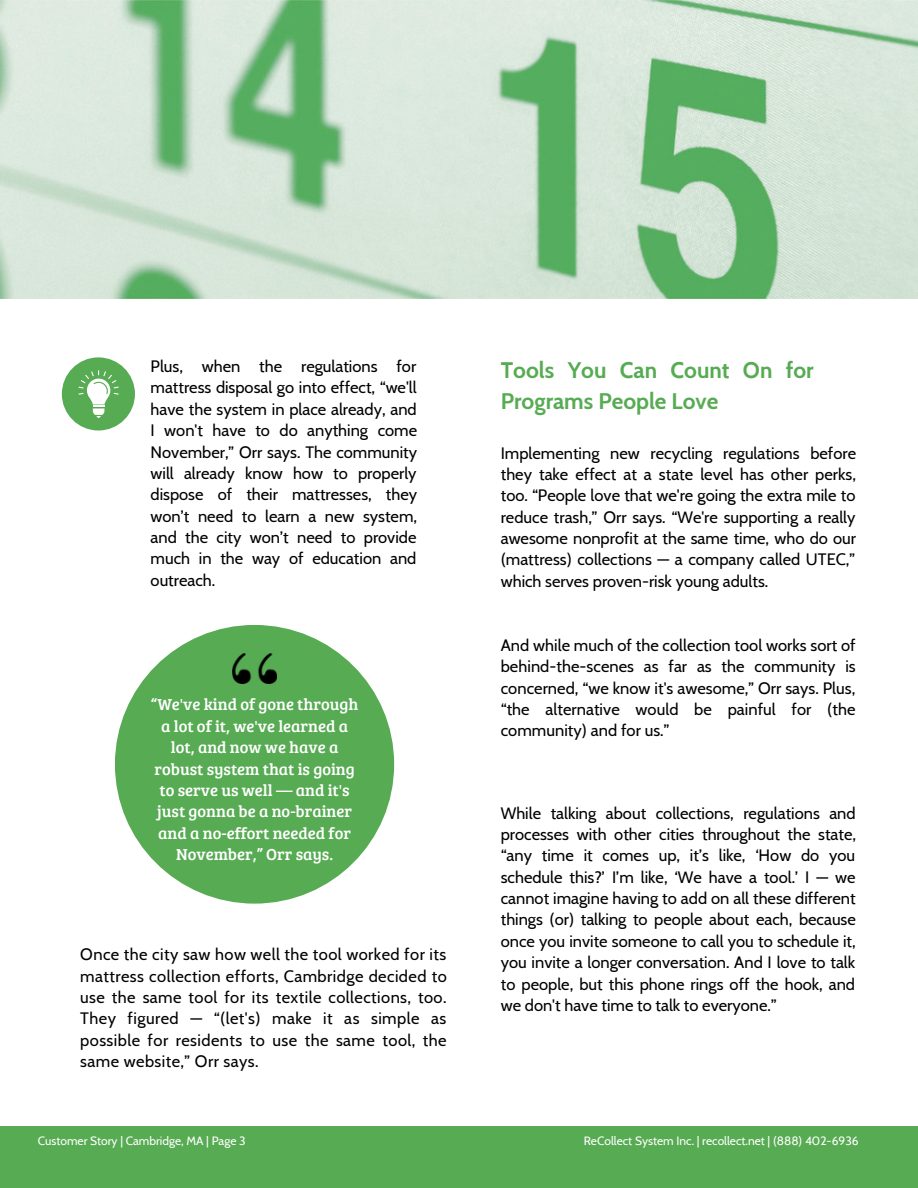
<style>
.page{position:relative;width:918px;height:1188px;background:#fff}
.page>*{position:absolute;margin:0;border:0;box-sizing:border-box;transform-origin:0 0}
.t1{font:700 22.5px/30.3px "Cabin";color:#57ab53}
.t2{font:16.5px/21.3px "Cabin";color:#000;text-align:justify}
.t3{font:16.5px/21.3px "Bree Serif";color:#fff;text-align:center}
.t4{font:12px "Cabin";color:#fff}
</style>
<div class="page">
<div style="left:0;top:1126px;width:918px;height:62px;background:#57ab53"></div>
<img style="left:0;top:0;width:918px;height:298px">
<div style="left:62px;top:357px;width:73px;height:74px;background:#57ab53;border-radius:50%"></div>
<div style="left:115px;top:625px;width:279px;height:279px;background:#57ab53;border-radius:50%"></div>
<img style="left:233px;top:654px;width:44px;height:29px">
<svg style="left:79px;top:370px;width:40px;height:48px"></svg>
<p class="t2" style="left:151px;top:356px;width:268px">Plus, when the regulations for mattress disposal go into effect, “we'll have the system in place already, and I won't have to do anything come November,” Orr says. The community will already know how to properly dispose of their mattresses, they won’t need to learn a new system, and the city won’t need to provide much in the way of education and outreach.</p>
<p class="t3" style="left:151px;top:693px;width:209px">“We've kind of gone through a lot of it, we've learned a lot, and now we have a robust system that is going to serve us well — and it's just gonna be a no-brainer and a no-effort needed for<br>November,” Orr says.</p>
<p class="t2" style="left:80px;top:944px;width:368px">Once the city saw how well the tool worked for its mattress collection efforts, Cambridge decided to use the same tool for its textile collections, too.<br>They figured — “(let's) make it as simple as possible for residents to use the same tool, the same website,” Orr says.</p>
<h1 class="t1" style="left:501px;top:355px;width:314px">Tools You Can Count On for<br>Programs People Love</h1>
<p class="t2" style="left:501px;top:442px;width:357px">Implementing new recycling regulations before they take effect at a state level has other perks, too. “People love that we're going the extra mile to reduce trash,” Orr says. “We're supporting a really awesome nonprofit at the same time, who do our (mattress) collections — a company called UTEC,” which serves proven-risk young adults.</p>
<p class="t2" style="left:501px;top:634px;width:356px">And while much of the collection tool works sort of behind-the-scenes as far as the community is concerned, “we know it's awesome,” Orr says. Plus, “the alternative would be painful for (the community) and for us.”</p>
<p class="t2" style="left:501px;top:802px;width:357px">While talking about collections, regulations and processes with other cities throughout the state, “any time it comes up, it’s like, ‘How do you schedule this?’ I’m like, ‘We have a tool.’ I — we cannot imagine having to add on all these different things (or) talking to people about each, because once you invite someone to call you to schedule it, you invite a longer conversation. And I love to talk to people, but this phone rings off the hook, and we don't have time to talk to everyone.”</p>
<p class="t4" style="left:38px;top:1134px;width:209px">Customer Story | Cambridge, MA | Page 3</p>
<p class="t4" style="left:584px;top:1134px;width:276px">ReCollect System Inc. | recollect.net | (888) 402-6936</p>
</div>
